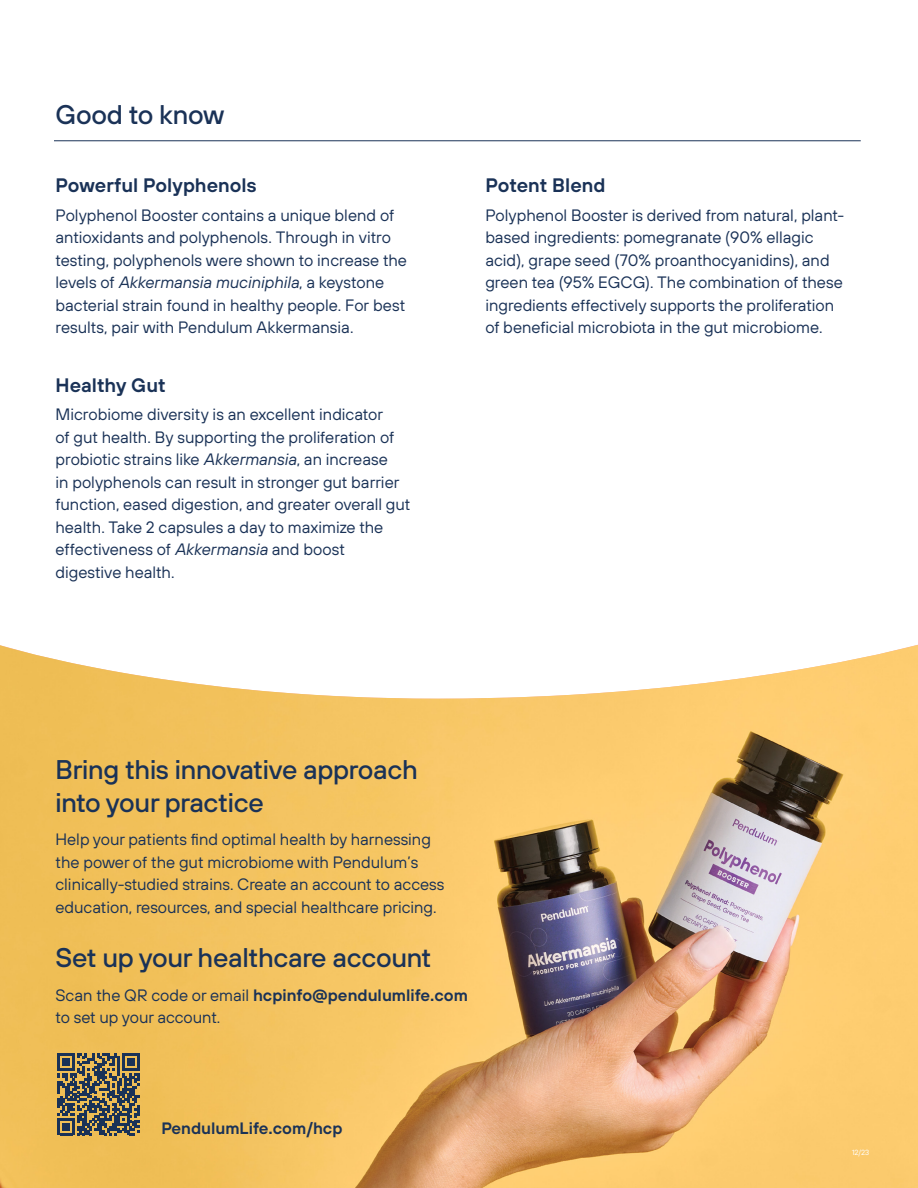
<style>
.page{position:relative;width:918px;height:1188px;background:#fff}
.page>*{position:absolute;margin:0;border:0;box-sizing:border-box;transform-origin:0 0}
.t1{font:500 27px/33px "TT Hoves";letter-spacing:-.01em;color:#1a3257}
.t2{font:600 19.5px "TT Hoves";color:#1a3257}
.t3{font:16.5px/22.5px "TT Hoves";color:#1a3257}
.t4{font:600 16.5px "TT Hoves";color:#1a3257}
.t5{font:7.5px "TT Hoves";color:#fff}
.s1{font-style:italic}
.s2{font-weight:600}
</style>
<div class="page">
<img style="left:0;top:645px;width:918px;height:543px">
<hr style="left:54px;top:140px;width:807px;height:1px;background:#1a3257">
<svg style="left:57px;top:1053px;width:82px;height:82px;background:#6b6756"></svg>
<h1 class="t1" style="left:56px;top:98px;width:171px">Good to know</h1>
<p class="t2" style="left:56px;top:172px;width:203px">Powerful Polyphenols</p>
<p class="t3" style="left:56px;top:203px;width:353px">Polyphenol Booster contains a unique blend of antioxidants and polyphenols. Through in vitro testing, polyphenols were shown to increase the levels of <span class="s1">Akkermansia muciniphila</span>, a keystone bacterial strain found in healthy people. For best results, pair with Pendulum Akkermansia.</p>
<p class="t2" style="left:56px;top:372px;width:112px">Healthy Gut</p>
<p class="t3" style="left:56px;top:403px;width:357px">Microbiome diversity is an excellent indicator<br>of gut health. By supporting the proliferation of probiotic strains like <span class="s1">Akkermansia</span>, an increase<br>in polyphenols can result in stronger gut barrier function, eased digestion, and greater overall gut health. Take 2 capsules a day to maximize the effectiveness of <span class="s1">Akkermansia</span> and boost digestive health.</p>
<p class="t2" style="left:485px;top:172px;width:122px">Potent Blend</p>
<p class="t3" style="left:485px;top:203px;width:361px">Polyphenol Booster is derived from natural, plant&shy;based ingredients: pomegranate (90% ellagic acid), grape seed (70% proanthocyanidins), and green tea (95% EGCG). The combination of these ingredients effectively supports the proliferation of beneficial microbiota in the gut microbiome.</p>
<h1 class="t1" style="left:56px;top:752px;width:364px">Bring this innovative approach into your practice</h1>
<p class="t3" style="left:56px;top:828px;width:390px">Help your patients find optimal health by harnessing the power of the gut microbiome with Pendulum’s clinically-studied strains. Create an account to access education, resources, and special healthcare pricing.</p>
<h1 class="t1" style="left:56px;top:941px;width:377px">Set up your healthcare account</h1>
<p class="t3" style="left:56px;top:983px;width:414px">Scan the QR code or email <span class="s2">hcpinfo@pendulumlife.com </span>to set up your account.</p>
<p class="t4" style="left:161px;top:1118px;width:183px">PendulumLife.com/hcp</p>
<p class="t5" style="left:852px;top:1148px;width:19px">12/23</p>
</div>
